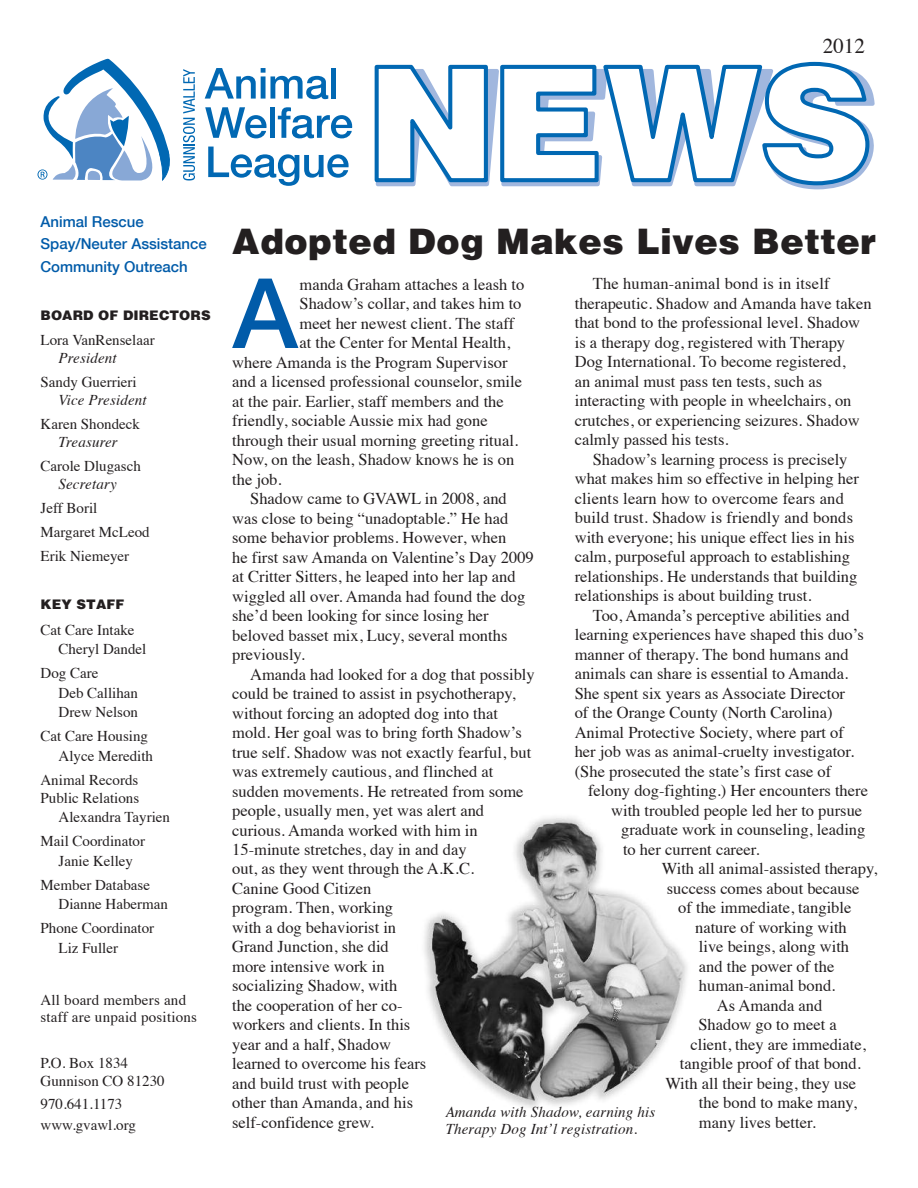
<style>
.page{position:relative;width:918px;height:1188px;background:#fff}
.page>*{position:absolute;margin:0;border:0;box-sizing:border-box;transform-origin:0 0}
.t1{font:500 97.2px "Helvetica Neue";color:#015ba9}
.t2{font:900 36px "Helvetica";color:#231f20}
.t3{font:21px "Times";color:#231f20}
.t4{font:16.5px/19.5px "Times";color:#231f20}
.t5{font:15px/24px "Times";color:#231f20}
.t6{font:italic 15px/16.5px "Times";letter-spacing:.01em;color:#231f20}
.t7{font:500 15px/22.5px "Helvetica Neue";color:#015ba9}
.t8{font:900 13.5px "Helvetica";color:#231f20}
</style>
<div class="page">
<svg style="left:374px;top:61px;width:501px;height:128px"></svg>
<svg style="left:205px;top:68px;width:123px;height:31px"></svg>
<div style="left:331px;top:68px;width:5px;height:31px;background:#0168b3"></div>
<svg style="left:205px;top:107px;width:62px;height:31px"></svg>
<div style="left:270px;top:107px;width:5px;height:31px;background:#0168b3"></div>
<svg style="left:278px;top:107px;width:75px;height:31px"></svg>
<svg style="left:208px;top:147px;width:141px;height:39px"></svg>
<svg style="left:183px;top:69px;width:12px;height:112px"></svg>
<svg style="left:38px;top:59px;width:132px;height:122px"></svg>
<img style="left:424px;top:817px;width:263px;height:291px">
<p class="t3" style="left:823px;top:37px;width:43px">2012</p>
<p class="t7" style="left:40px;top:210px;width:168px">Animal Rescue<br>Spay/Neuter Assistance<br>Community Outreach</p>
<p class="t8" style="left:40px;top:305px;width:172px">BOARD OF DIRECTORS</p>
<p class="t5" style="left:41px;top:329px;width:116px">Lora VanRenselaar</p>
<p class="t6" style="left:59px;top:351px;width:60px">President</p>
<p class="t5" style="left:41px;top:371px;width:98px">Sandy Guerrieri</p>
<p class="t6" style="left:59px;top:393px;width:90px">Vice President</p>
<p class="t5" style="left:41px;top:413px;width:101px">Karen Shondeck</p>
<p class="t6" style="left:59px;top:435px;width:61px">Treasurer</p>
<p class="t5" style="left:41px;top:455px;width:102px">Carole Dlugasch</p>
<p class="t6" style="left:59px;top:477px;width:60px">Secretary</p>
<p class="t5" style="left:41px;top:497px;width:111px">Jeff Boril<br>Margaret McLeod<br>Erik Niemeyer</p>
<p class="t8" style="left:40px;top:595px;width:86px">KEY STAFF</p>
<p class="t5" style="left:59px;top:621px;width:89px;line-height:19.5px;text-indent:-18px">Cat Care Intake<br>Cheryl Dandel</p>
<p class="t5" style="left:59px;top:665px;width:81px;line-height:19.5px;text-indent:-18px">Dog Care<br>Deb Callihan<br>Drew Nelson</p>
<p class="t5" style="left:59px;top:728px;width:96px;line-height:19.5px;text-indent:-18px">Cat Care Housing<br>Alyce Meredith</p>
<p class="t5" style="left:40px;top:772px;width:100px;line-height:18px">Animal Records<br>Public Relations</p>
<p class="t5" style="left:41px;top:806px;width:131px;text-indent:18px">Alexandra Tayrien<br>Mail Coordinator</p>
<p class="t5" style="left:41px;top:850px;width:111px;text-align:center">Janie Kelley<br>Member Database</p>
<p class="t5" style="left:41px;top:893px;width:129px;text-indent:18px">Dianne Haberman<br>Phone Coordinator</p>
<p class="t5" style="left:59px;top:937px;width:61px">Liz Fuller</p>
<p class="t5" style="left:40px;top:993px;width:158px;line-height:16.5px">All board members and staff are unpaid positions</p>
<p class="t5" style="left:41px;top:1055px;width:126px;line-height:18px">P.O. Box 1834<br>Gunnison CO 81230</p>
<p class="t5" style="left:41px;top:1094px;width:97px;line-height:21px">970.641.1173 www.gvawl.org</p>
<h2 class="t2" style="left:232px;top:216px;width:645px">Adopted Dog Makes Lives Better</h2>
<h1 class="t1" style="left:233px;top:253px;width:66px">A</h1>
<p class="t4" style="left:300px;top:276px;width:226px">manda Graham attaches a leash to</p>
<p class="t4" style="left:575px;top:276px;width:298px;text-indent:18px">The human-animal bond is in itself therapeutic. Shadow and Amanda have taken that bond to the professional level. Shadow is a therapy dog, registered with Therapy Dog International. To become registered,<br>an animal must pass ten tests, such as interacting with people in wheelchairs, on crutches, or experiencing seizures. Shadow calmly passed his tests.</p>
<p class="t4" style="left:575px;top:451px;width:286px;text-indent:18px">Shadow’s learning process is precisely what makes him so effective in helping her clients learn how to overcome fears and build trust. Shadow is friendly and bonds with everyone; his unique effect lies in his calm, purposeful approach to establishing relationships. He understands that building relationships is about building trust.</p>
<p class="t4" style="left:575px;top:607px;width:291px;text-indent:18px">Too, Amanda’s perceptive abilities and learning experiences have shaped this duo’s manner of therapy. The bond humans and animals can share is essential to Amanda.<br>She spent six years as Associate Director<br>of the Orange County (North Carolina)<br>Animal Protective Society, where part of her job was as animal-cruelty investigator. (She prosecuted the state’s first case of</p>
<p class="t4" style="left:588px;top:783px;width:281px">felony dog-fighting.) Her encounters there</p>
<p class="t4" style="left:611px;top:802px;width:253px">with troubled people led her to pursue</p>
<p class="t4" style="left:621px;top:822px;width:246px">graduate work in counseling, leading</p>
<p class="t4" style="left:623px;top:841px;width:138px">to her current career.</p>
<p class="t4" style="left:662px;top:861px;width:217px">With all animal-assisted therapy,</p>
<p class="t4" style="left:667px;top:880px;width:194px">success comes about because</p>
<p class="t4" style="left:678px;top:900px;width:175px">of the immediate, tangible</p>
<p class="t4" style="left:695px;top:919px;width:153px">nature of working with</p>
<p class="t4" style="left:699px;top:939px;width:152px">live beings, along with</p>
<p class="t4" style="left:699px;top:958px;width:137px">and the power of the</p>
<p class="t4" style="left:699px;top:978px;width:138px">human-animal bond.</p>
<p class="t4" style="left:717px;top:997px;width:107px">As Amanda and</p>
<p class="t4" style="left:698px;top:1017px;width:140px">Shadow go to meet a</p>
<p class="t4" style="left:690px;top:1036px;width:177px">client, they are immediate,</p>
<p class="t4" style="left:680px;top:1056px;width:183px">tangible proof of that bond.</p>
<p class="t4" style="left:665px;top:1075px;width:192px">With all their being, they use</p>
<p class="t4" style="left:699px;top:1095px;width:159px">the bond to make many,</p>
<p class="t4" style="left:699px;top:1114px;width:118px">many lives better.</p>
<p class="t4" style="left:300px;top:295px;width:224px">Shadow’s collar, and takes him to</p>
<p class="t4" style="left:300px;top:315px;width:216px">meet her newest client. The staff</p>
<p class="t4" style="left:300px;top:334px;width:212px">at the Center for Mental Health,</p>
<p class="t4" style="left:232px;top:354px;width:277px">where Amanda is the Program Supervisor</p>
<p class="t4" style="left:232px;top:373px;width:291px">and a licensed professional counselor, smile</p>
<p class="t4" style="left:232px;top:393px;width:273px">at the pair. Earlier, staff members and the</p>
<p class="t4" style="left:232px;top:412px;width:257px">friendly, sociable Aussie mix had gone</p>
<p class="t4" style="left:232px;top:432px;width:287px">through their usual morning greeting ritual.</p>
<p class="t4" style="left:232px;top:451px;width:284px">Now, on the leash, Shadow knows he is on</p>
<p class="t4" style="left:232px;top:471px;width:51px">the job.</p>
<p class="t4" style="left:250px;top:490px;width:258px">Shadow came to GVAWL in 2008, and</p>
<p class="t4" style="left:232px;top:510px;width:278px">was close to being “unadoptable.” He had</p>
<p class="t4" style="left:232px;top:529px;width:276px">some behavior problems. However, when</p>
<p class="t4" style="left:232px;top:549px;width:303px">he first saw Amanda on Valentine’s Day 2009</p>
<p class="t4" style="left:232px;top:568px;width:285px">at Critter Sitters, he leaped into her lap and</p>
<p class="t4" style="left:232px;top:588px;width:295px">wiggled all over. Amanda had found the dog</p>
<p class="t4" style="left:232px;top:607px;width:258px">she’d been looking for since losing her</p>
<p class="t4" style="left:232px;top:627px;width:277px">beloved basset mix, Lucy, several months</p>
<p class="t4" style="left:232px;top:646px;width:74px">previously.</p>
<p class="t4" style="left:250px;top:666px;width:286px">Amanda had looked for a dog that possibly</p>
<p class="t4" style="left:232px;top:685px;width:285px">could be trained to assist in psychotherapy,</p>
<p class="t4" style="left:232px;top:705px;width:267px">without forcing an adopted dog into that</p>
<p class="t4" style="left:232px;top:724px;width:291px">mold. Her goal was to bring forth Shadow’s</p>
<p class="t4" style="left:232px;top:744px;width:301px">true self. Shadow was not exactly fearful, but</p>
<p class="t4" style="left:232px;top:763px;width:263px">was extremely cautious, and flinched at</p>
<p class="t4" style="left:232px;top:783px;width:293px">sudden movements. He retreated from some</p>
<p class="t4" style="left:232px;top:802px;width:253px">people, usually men, yet was alert and</p>
<p class="t4" style="left:232px;top:822px;width:247px">curious. Amanda worked with him in</p>
<p class="t4" style="left:232px;top:841px;width:236px">15-minute stretches, day in and day</p>
<p class="t4" style="left:232px;top:861px;width:243px">out, as they went through the A.K.C.</p>
<p class="t4" style="left:232px;top:880px;width:141px">Canine Good Citizen</p>
<p class="t4" style="left:232px;top:900px;width:163px">program. Then, working</p>
<p class="t4" style="left:232px;top:919px;width:166px">with a dog behaviorist in</p>
<p class="t4" style="left:232px;top:939px;width:158px">Grand Junction, she did</p>
<p class="t4" style="left:232px;top:958px;width:154px">more intensive work in</p>
<p class="t4" style="left:232px;top:978px;width:167px">socializing Shadow, with</p>
<p class="t4" style="left:232px;top:997px;width:172px">the cooperation of her co-</p>
<p class="t4" style="left:232px;top:1017px;width:180px">workers and clients. In this</p>
<p class="t4" style="left:232px;top:1036px;width:160px">year and a half, Shadow</p>
<p class="t4" style="left:232px;top:1056px;width:196px">learned to overcome his fears</p>
<p class="t4" style="left:232px;top:1075px;width:178px">and build trust with people</p>
<p class="t4" style="left:232px;top:1095px;width:183px">other than Amanda, and his</p>
<p class="t4" style="left:232px;top:1114px;width:143px">self-confidence grew.</p>
<p class="t6" style="left:446px;top:1105px;width:211px">Amanda with Shadow, earning his<br>Therapy Dog Int’l registration.</p>
</div>
